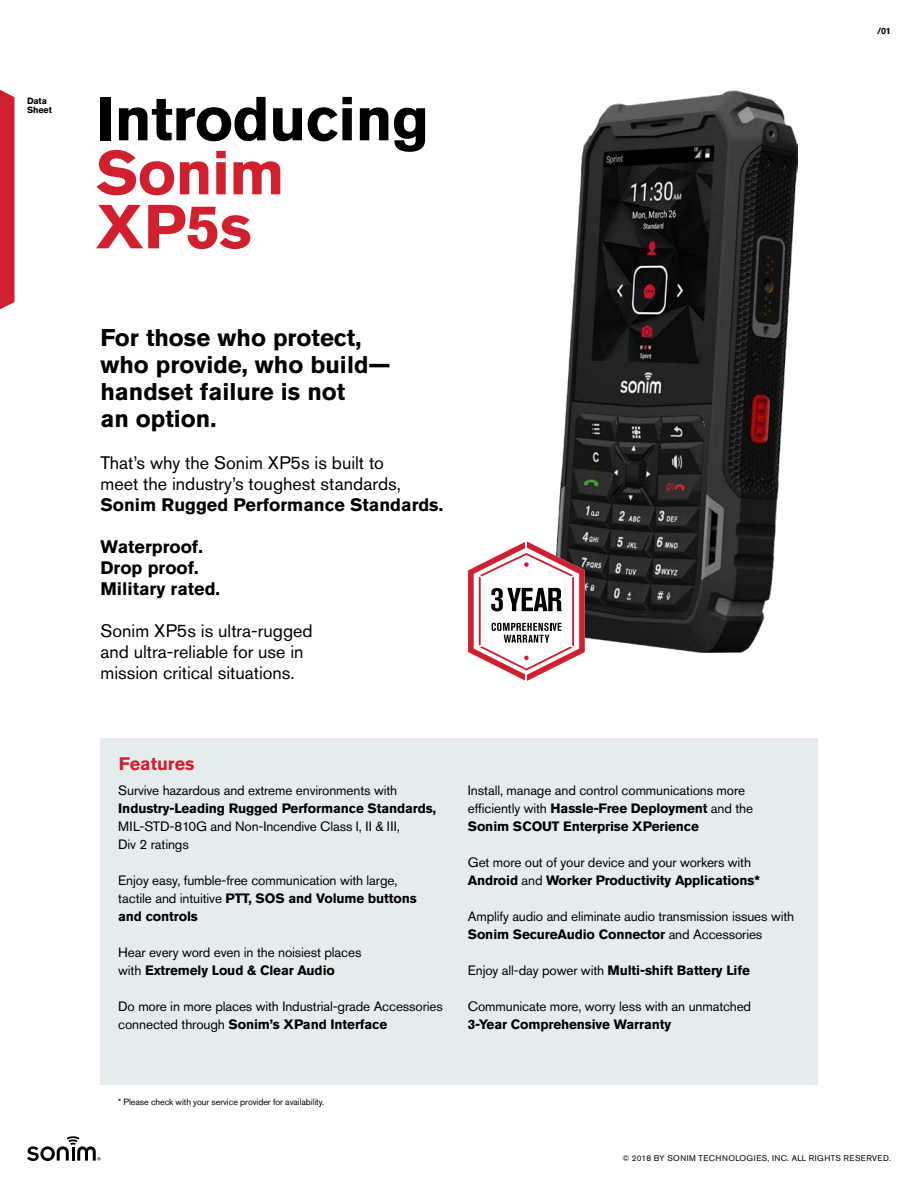
<style>
.page{position:relative;width:918px;height:1188px;background:#fff}
.page>*{position:absolute;margin:0;border:0;box-sizing:border-box;transform-origin:0 0}
.t1{font:700 61.5px "Akzidenz Grotesk Pro";letter-spacing:-.01em;color:#000}
.t2{font:700 61.5px/54px "Akzidenz Grotesk Pro";letter-spacing:-.01em;color:#d0202f}
.t3{font:700 24px/27px "Akzidenz Grotesk Pro";color:#000}
.t4{font:18px/21px "Akzidenz Grotesk Pro";color:#000}
.t5{font:700 18px/21px "Akzidenz Grotesk Pro";color:#000}
.t6{font:700 18px "Akzidenz Grotesk Pro";color:#d0202f}
.t7{font:13.5px/18px "Akzidenz Grotesk Pro";letter-spacing:-.01em;color:#000}
.t8{font:700 13.5px "Akzidenz Grotesk Pro";letter-spacing:-.01em;color:#000}
.t9{font:9px "Akzidenz Grotesk Pro";letter-spacing:-.01em;color:#000}
.t10{font:700 9px/9px "Akzidenz Grotesk Pro";letter-spacing:-.01em;color:#000}
.t11{font:8.25px "Akzidenz Grotesk Pro";letter-spacing:.05em;color:#000}
.s1{font-weight:700}
.s2{font-weight:400}
</style>
<div class="page">
<img style="left:556px;top:91px;width:242px;height:562px">
<svg style="left:27px;top:1136px;width:73px;height:25px"></svg>
<svg style="left:0;top:90px;width:15px;height:219px;background:#d22e3c"></svg>
<div style="left:100px;top:738px;width:718px;height:346px;background:#e5ecee"></div>
<svg style="left:468px;top:541px;width:117px;height:140px"></svg>
<p class="t10" style="left:27px;top:96px;width:26px">Data<br>Sheet</p>
<h1 class="t1" style="left:96px;top:79px;width:335px">Introducing</h1>
<h1 class="t2" style="left:96px;top:145px;width:190px">Sonim<br>XP5s</h1>
<p class="t10" style="left:877px;top:26px;width:15px">/01</p>
<h2 class="t3" style="left:100px;top:324px;width:292px">For those who protect, who provide, who build— handset failure is not<br>an option.</h2>
<h3 class="t4" style="left:100px;top:452px;width:302px">That’s why the Sonim XP5s is built to meet the industry’s toughest standards,</h3>
<h3 class="t5" style="left:100px;top:494px;width:344px">Sonim Rugged Performance Standards.</h3>
<h3 class="t5" style="left:100px;top:536px;width:121px">Waterproof.<br>Drop proof.<br>Military rated.</h3>
<h3 class="t4" style="left:100px;top:620px;width:214px">Sonim XP5s is ultra-rugged and ultra-reliable for use in mission critical situations.</h3>
<h3 class="t6" style="left:119px;top:752px;width:77px">Features</h3>
<p class="t7" style="left:118px;top:782px;width:281px">Survive hazardous and extreme environments with</p>
<p class="t8" style="left:118px;top:800px;width:319px">Industry-Leading Rugged Performance Standards,</p>
<p class="t7" style="left:118px;top:818px;width:283px">MIL-STD-810G and Non-Incendive Class I, II &amp; III,<br>Div 2 ratings</p>
<p class="t7" style="left:118px;top:872px;width:300px">Enjoy easy, fumble-free communication with large, tactile and intuitive <span class="s1">PTT, SOS and Volume buttons and controls</span></p>
<p class="t7" style="left:118px;top:944px;width:245px">Hear every word even in the noisiest places with <span class="s1">Extremely Loud &amp; Clear Audio</span></p>
<p class="t7" style="left:118px;top:998px;width:326px">Do more in more places with Industrial-grade Accessories connected through <span class="s1">Sonim’s XPand Interface</span></p>
<p class="t7" style="left:468px;top:782px;width:287px">Install, manage and control communications more efficiently with <span class="s1">Hassle-Free Deployment</span> and the<br><span class="s1">Sonim SCOUT Enterprise XPerience</span></p>
<p class="t7" style="left:468px;top:854px;width:294px">Get more out of your device and your workers with<br><span class="s1">Android</span> and <span class="s1">Worker Productivity Applications*</span></p>
<p class="t7" style="left:468px;top:908px;width:328px">Amplify audio and eliminate audio transmission issues with<br><span class="s1">Sonim SecureAudio Connector</span> and Accessories</p>
<p class="t8" style="left:468px;top:962px;width:284px"><span class="s2">Enjoy all-day power with</span> Multi-shift Battery Life</p>
<p class="t7" style="left:468px;top:998px;width:285px">Communicate more, worry less with an unmatched</p>
<p class="t8" style="left:468px;top:1016px;width:205px">3-Year Comprehensive Warranty</p>
<p class="t9" style="left:118px;top:1096px;width:208px">* Please check with your service provider for availability.</p>
<p class="t11" style="left:623px;top:1153px;width:270px">© 2018 BY SONIM TECHNOLOGIES, INC. ALL RIGHTS RESERVED.</p>
</div>
